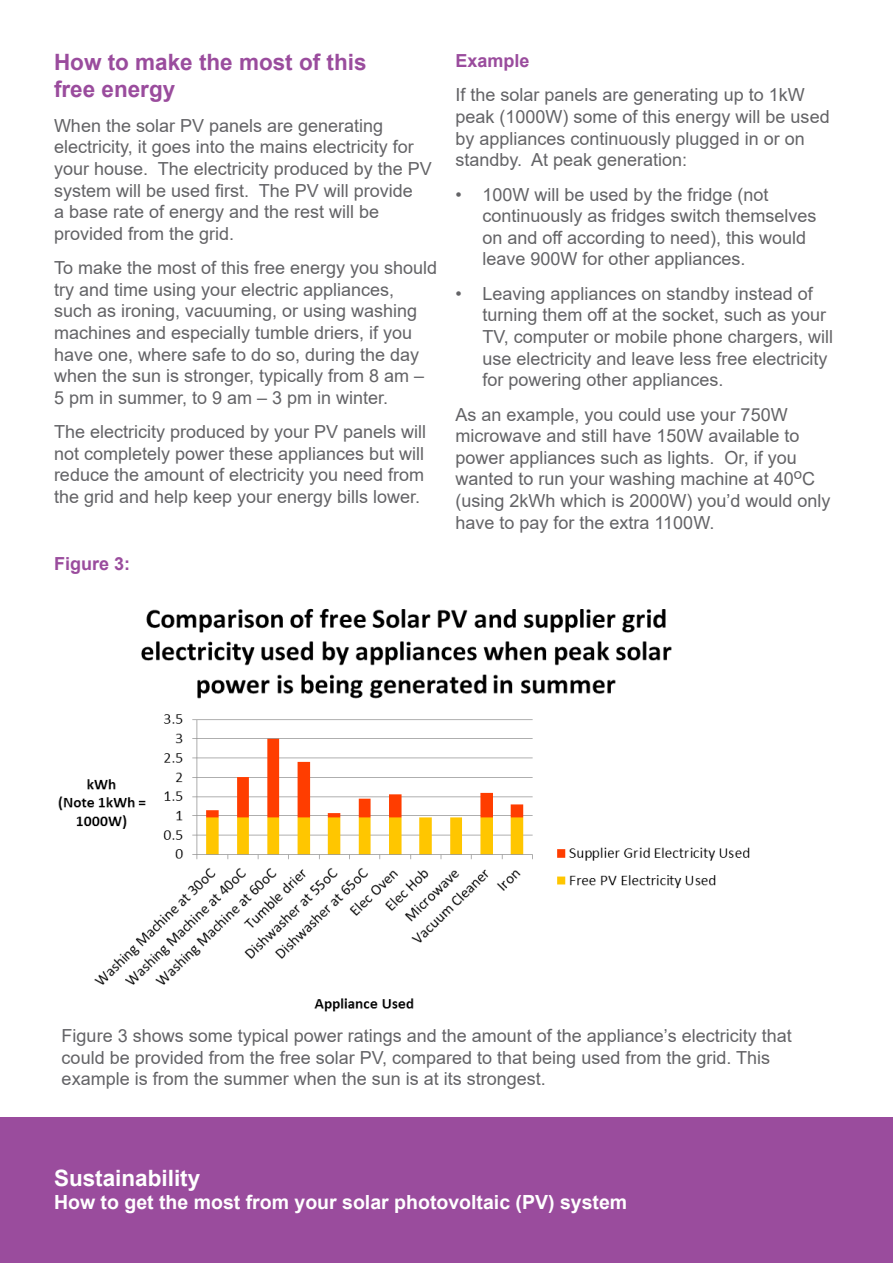
<style>
.page{position:relative;width:893px;height:1263px;background:#fff}
.page>*{position:absolute;margin:0;border:0;box-sizing:border-box;transform-origin:0 0}
.titles{font:700 22.5px/27px "Arial";color:#9a4c9d}
.t1{font:700 22.5px "Arial";color:#fff}
.t2{font:700 19.5px "Arial";color:#fff}
.main{font:18px/21.6px "Arial";color:#636366}
.Sub_title{font:700 18px "Arial";color:#9a4c9d}
</style>
<div class="page">
<div style="left:0;top:1117px;width:893px;height:146px;background:#9a4c9d"></div>
<img style="left:58px;top:608px;width:692px;height:404px">
<p class="titles" style="left:54px;top:49px;width:314px">How to make the most of this free energy</p>
<p class="main" style="left:54px;top:115px;width:379px">When the solar PV panels are generating electricity, it goes into the mains electricity for your house. The electricity produced by the PV system will be used first. The PV will provide<br>a base rate of energy and the rest will be provided from the grid.</p>
<p class="main" style="left:54px;top:257px;width:385px">To make the most of this free energy you should try and time using your electric appliances,<br>such as ironing, vacuuming, or using washing machines and especially tumble driers, if you have one, where safe to do so, during the day when the sun is stronger, typically from 8 am – 5 pm in summer, to 9 am – 3 pm in winter.</p>
<p class="main" style="left:54px;top:421px;width:374px;text-align:justify">The electricity produced by your PV panels will not completely power these appliances but will reduce the amount of electricity you need from the grid and help keep your energy bills lower.</p>
<p class="Sub_title" style="left:54px;top:551px;width:78px">Figure 3:</p>
<p class="Sub_title" style="left:455px;top:48px;width:76px">Example</p>
<p class="main" style="left:455px;top:84px;width:376px">If the solar panels are generating up to 1kW peak (1000W) some of this energy will be used by appliances continuously plugged in or on standby. At peak generation:</p>
<p class="main" style="left:482px;top:183px;width:336px;text-indent:-27px">• 100W will be used by the fridge (not continuously as fridges switch themselves on and off according to need), this would leave 900W for other appliances.</p>
<p class="main" style="left:482px;top:283px;width:352px;text-indent:-27px">• Leaving appliances on standby instead of turning them off at the socket, such as your TV, computer or mobile phone chargers, will use electricity and leave less free electricity for powering other appliances.</p>
<p class="main" style="left:455px;top:403px;width:377px">As an example, you could use your 750W microwave and still have 150W available to power appliances such as lights. Or, if you wanted to run your washing machine at 40<sup>o</sup>C (using 2kWh which is 2000W) you’d would only have to pay for the extra 1100W.</p>
<p class="main" style="left:62px;top:1025px;width:732px">Figure 3 shows some typical power ratings and the amount of the appliance’s electricity that could be provided from the free solar PV, compared to that being used from the grid. This example is from the summer when the sun is at its strongest.</p>
<p class="t1" style="left:54px;top:1162px;width:148px">Sustainability</p>
<p class="t2" style="left:54px;top:1188px;width:575px">How to get the most from your solar photovoltaic (PV) system</p>
</div>
